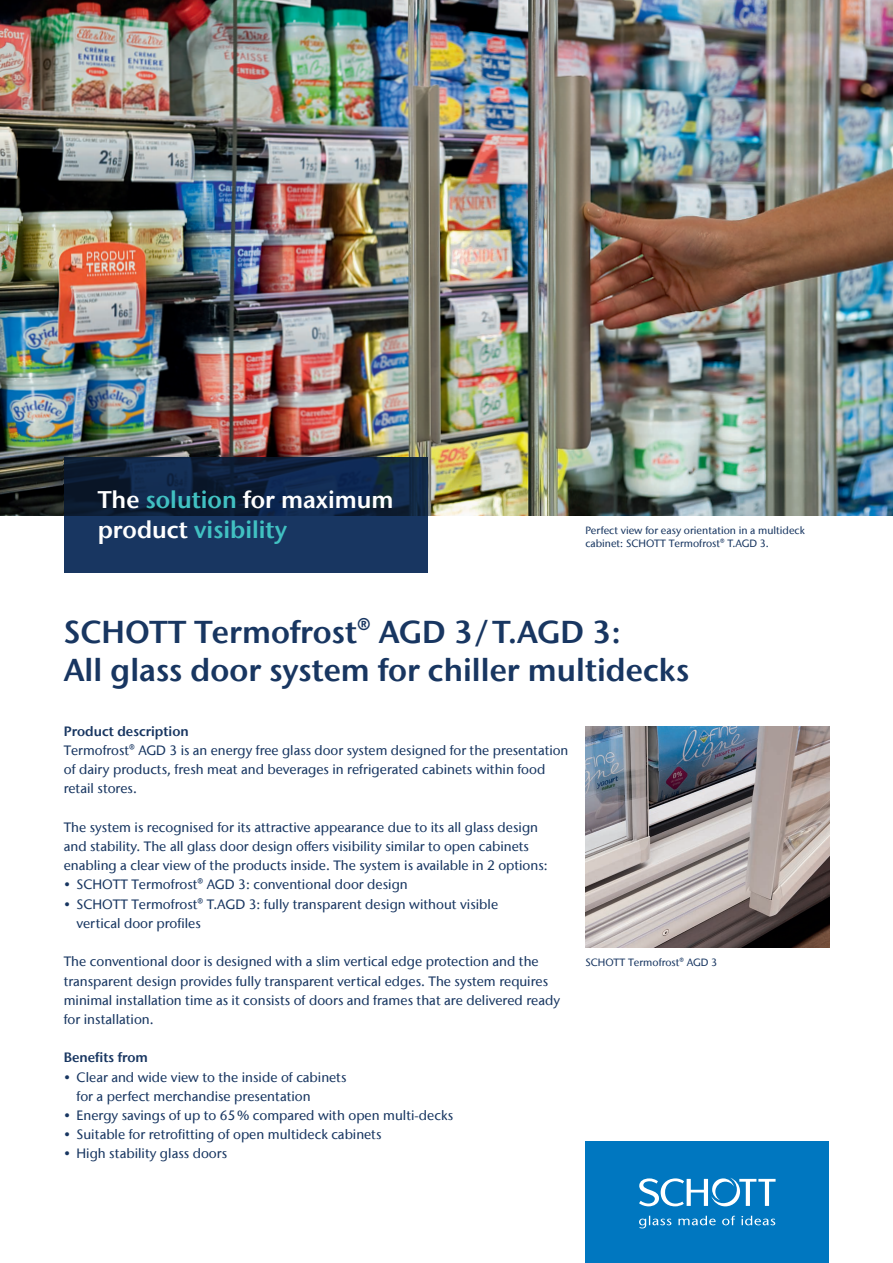
<style>
.page{position:relative;width:893px;height:1263px;background:#fff}
.page>*{position:absolute;margin:0;border:0;box-sizing:border-box;transform-origin:0 0}
.Head{font:600 31.5px/37.5px "Stone Sans IIITC Com";color:#183661}
.Subhead{font:600 24px/30px "Stone Sans IIITC Com";color:#fff}
.Copy{font:500 13.5px/19.2px "Stone Sans IIITC Com";color:#183661}
.Subline{font:600 13.5px "Stone Sans IIITC Com";color:#183661}
.BU{font:500 10.5px/13.5px "Stone Sans IIITC Com";color:#183661}
.s1{color:#41c1c2}
</style>
<div class="page">
<div style="left:585px;top:1141px;width:244px;height:122px;background:#0077c0"></div>
<svg style="left:639px;top:1178px;width:137px;height:50px"></svg>
<img style="left:0;top:0;width:893px;height:515px">
<svg style="left:64px;top:457px;width:364px;height:115px;background:#132c50"></svg>
<img style="left:585px;top:726px;width:244px;height:221px">
<p class="Subhead" style="left:98px;top:485px;width:297px">The <span class="s1">solution</span> for maximum product <span class="s1">visibility</span></p>
<p class="BU" style="left:585px;top:523px;width:221px">Perfect view for easy orientation in a multideck cabinet: SCHOTT Termofrost® T.AGD 3.</p>
<p class="Head" style="left:64px;top:613px;width:627px">SCHOTT Termofrost® AGD 3/T.AGD 3:<br>All glass door system for chiller multidecks</p>
<p class="Subline" style="left:64px;top:722px;width:127px">Product description</p>
<p class="Copy" style="left:64px;top:740px;width:506px">Termofrost® AGD 3 is an energy free glass door system designed for the presentation of dairy products, fresh meat and beverages in refrigerated cabinets within food retail stores.</p>
<p class="Copy" style="left:64px;top:817px;width:476px">The system is recognised for its attractive appearance due to its all glass design</p>
<p class="Copy" style="left:64px;top:836px;width:485px">and stability. The all glass door design offers visibility similar to open cabinets enabling a clear view of the products inside. The system is available in 2 options:</p>
<p class="Copy" style="left:64px;top:875px;width:345px">• SCHOTT Termofrost® AGD 3: conventional door design</p>
<p class="Copy" style="left:77px;top:894px;width:423px;text-indent:-13px">• SCHOTT Termofrost® T.AGD 3: fully transparent design without visible vertical door profiles</p>
<p class="Copy" style="left:64px;top:952px;width:498px">The conventional door is designed with a slim vertical edge protection and the transparent design provides fully transparent vertical edges. The system requires minimal installation time as it consists of doors and frames that are delivered ready for installation.</p>
<p class="Subline" style="left:64px;top:1049px;width:86px">Benefits from</p>
<p class="Copy" style="left:77px;top:1067px;width:271px;text-indent:-13px">• Clear and wide view to the inside of cabinets for a perfect merchandise presentation</p>
<p class="Copy" style="left:64px;top:1105px;width:391px">• Energy savings of up to 65% compared with open multi-decks</p>
<p class="Copy" style="left:64px;top:1124px;width:319px">• Suitable for retrofitting of open multideck cabinets</p>
<p class="Copy" style="left:64px;top:1144px;width:165px">• High stability glass doors</p>
<p class="BU" style="left:585px;top:955px;width:133px">SCHOTT Termofrost® AGD 3</p>
</div>
